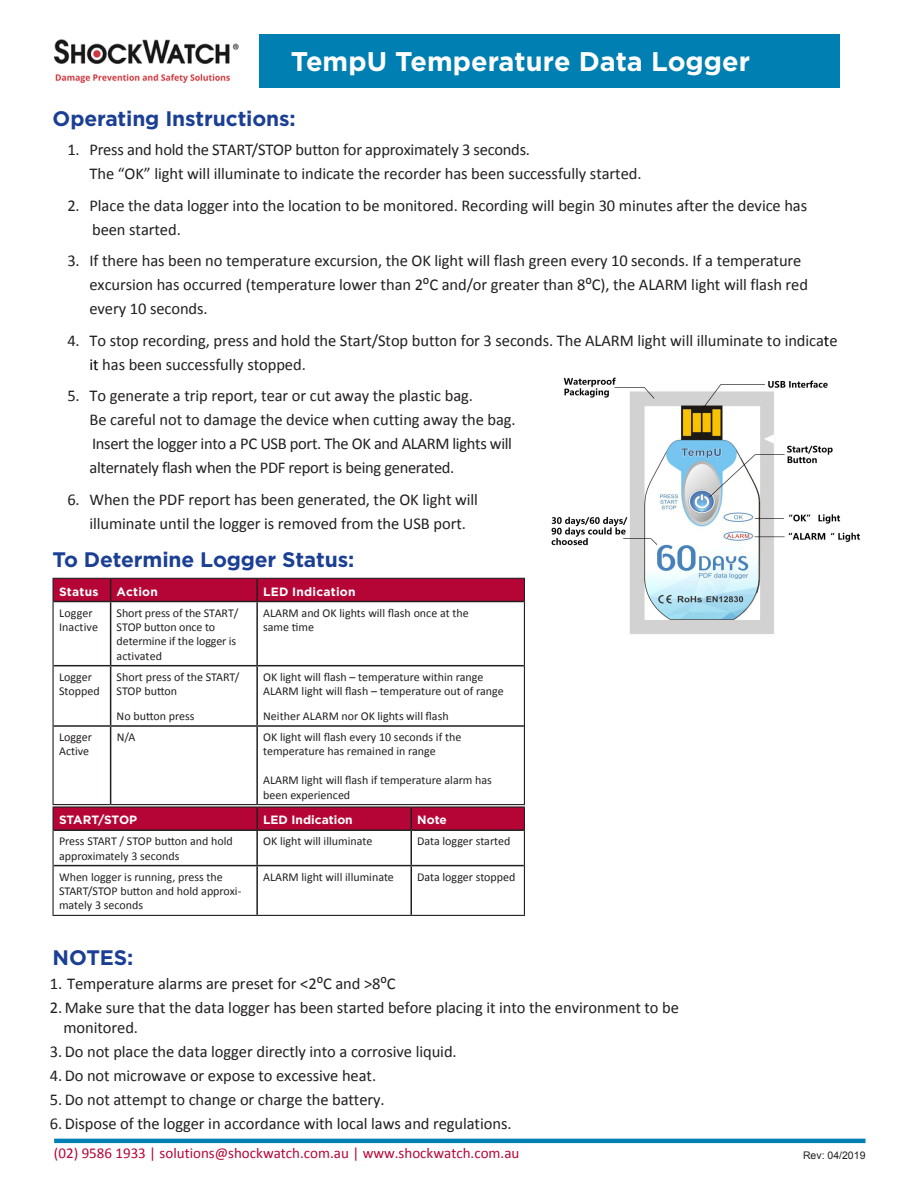
<style>
.page{position:relative;width:918px;height:1188px;background:#fff}
.page>*{position:absolute;margin:0;border:0;box-sizing:border-box;transform-origin:0 0}
.t1{font:700 27px "Gotham";color:#fff}
.t2{font:700 21px "Gotham";letter-spacing:-.005em;color:#1b3f94}
.t3{font:16.5px/24px "Calibri";letter-spacing:-.005em;color:#231f20}
.t4{font:15px "Calibri";color:#b50536}
.t5{font:12px/14.4px "Calibri";color:#231f20}
.t6{font:700 12px "Gotham";color:#fff}
.t7{font:700 12px "Gotham";letter-spacing:.02em;color:#fff}
.t8{font:10.5px "Arial";color:#231f20}
.s1{color:#000}
</style>
<div class="page">
<hr style="left:54px;top:1139px;width:812px;height:4px;background:#007fb2">
<div style="left:259px;top:34px;width:581px;height:54px;background:#007fb2"></div>
<img style="left:551px;top:377px;width:309px;height:257px">
<hr style="left:54px;top:665px;width:57px;height:1px;background:#231f20">
<hr style="left:111px;top:665px;width:146px;height:1px;background:#231f20">
<hr style="left:257px;top:665px;width:267px;height:1px;background:#231f20">
<hr style="left:54px;top:725px;width:57px;height:2px;background:#231f20">
<hr style="left:111px;top:725px;width:146px;height:2px;background:#231f20">
<hr style="left:257px;top:725px;width:267px;height:2px;background:#231f20">
<hr style="left:110px;top:602px;width:1px;height:63px;background:#231f20">
<hr style="left:256px;top:602px;width:2px;height:63px;background:#231f20">
<hr style="left:110px;top:666px;width:1px;height:59px;background:#231f20">
<hr style="left:256px;top:666px;width:2px;height:59px;background:#231f20">
<hr style="left:110px;top:727px;width:1px;height:77px;background:#231f20">
<hr style="left:256px;top:727px;width:2px;height:77px;background:#231f20">
<hr style="left:52px;top:578px;width:59px;height:1px;background:#231f20">
<hr style="left:52px;top:579px;width:2px;height:23px;background:#231f20">
<svg style="left:53px;top:578px;width:472px;height:24px;background:#a60734"></svg>
<hr style="left:52px;top:602px;width:2px;height:64px;background:#231f20">
<hr style="left:524px;top:602px;width:1px;height:64px;background:#231f20">
<hr style="left:52px;top:666px;width:2px;height:60px;background:#231f20">
<hr style="left:524px;top:666px;width:1px;height:60px;background:#231f20">
<hr style="left:52px;top:726px;width:2px;height:78px;background:#231f20">
<hr style="left:524px;top:726px;width:1px;height:78px;background:#231f20">
<hr style="left:52px;top:804px;width:59px;height:1px;background:#231f20">
<hr style="left:111px;top:804px;width:146px;height:1px;background:#231f20">
<hr style="left:257px;top:804px;width:268px;height:1px;background:#231f20">
<hr style="left:54px;top:865px;width:203px;height:1px;background:#231f20">
<hr style="left:257px;top:865px;width:154px;height:1px;background:#231f20">
<hr style="left:411px;top:865px;width:113px;height:1px;background:#231f20">
<hr style="left:54px;top:829px;width:203px;height:2px;background:#231f20">
<hr style="left:257px;top:829px;width:154px;height:2px;background:#231f20">
<hr style="left:411px;top:829px;width:113px;height:2px;background:#231f20">
<hr style="left:256px;top:831px;width:2px;height:34px;background:#231f20">
<hr style="left:410px;top:831px;width:2px;height:34px;background:#231f20">
<hr style="left:256px;top:866px;width:2px;height:49px;background:#231f20">
<hr style="left:410px;top:866px;width:2px;height:49px;background:#231f20">
<hr style="left:52px;top:806px;width:205px;height:2px;background:#231f20">
<hr style="left:52px;top:808px;width:2px;height:22px;background:#231f20">
<hr style="left:257px;top:806px;width:154px;height:2px;background:#231f20">
<hr style="left:411px;top:806px;width:114px;height:2px;background:#231f20">
<svg style="left:53px;top:807px;width:472px;height:23px;background:#ac0634"></svg>
<hr style="left:52px;top:830px;width:2px;height:36px;background:#231f20">
<hr style="left:524px;top:830px;width:1px;height:36px;background:#231f20">
<hr style="left:52px;top:866px;width:2px;height:49px;background:#231f20">
<hr style="left:524px;top:866px;width:1px;height:49px;background:#231f20">
<hr style="left:52px;top:915px;width:205px;height:1px;background:#231f20">
<hr style="left:257px;top:915px;width:154px;height:1px;background:#231f20">
<hr style="left:411px;top:915px;width:114px;height:1px;background:#231f20">
<img style="left:54px;top:40px;width:185px;height:42px">
<h1 class="t1" style="left:291px;top:46px;width:461px">TempU Temperature Data Logger</h1>
<p class="t2" style="left:52px;top:107px;width:245px">Operating Instructions:</p>
<p class="t3" style="left:89px;top:138px;width:554px;text-indent:-22px">1. Press and hold the START/STOP button for approximately 3 seconds.<br>The “OK” light will illuminate to indicate the recorder has been successfully started.</p>
<p class="t3" style="left:92px;top:193px;width:717px;text-indent:-25px">2. Place the data logger into the location to be monitored. Recording will begin 30 minutes after the device has been started.</p>
<p class="t3" style="left:89px;top:249px;width:720px;text-indent:-22px">3. If there has been no temperature excursion, the OK light will flash green every 10 seconds. If a temperature excursion has occurred (temperature lower than 2⁰C and/or greater than 8⁰C), the ALARM light will flash red every 10 seconds.</p>
<p class="t3" style="left:89px;top:328px;width:750px;text-indent:-22px">4. To stop recording, press and hold the Start/Stop button for 3 seconds. The ALARM light will illuminate to indica<span class="s1">t</span>e <span class="s1">it</span> has been successfully stopped.</p>
<p class="t3" style="left:89px;top:384px;width:428px;text-indent:-22px">5. To generate a trip report, tear or cut away the plastic bag.<br>Be careful not to damage the device when cutting away the bag.<br>Insert the logger into a PC USB port. The OK and ALARM lights will alternately flash when the PDF report is being generated.</p>
<p class="t3" style="left:89px;top:487px;width:390px;text-indent:-22px">6. When the PDF report has been generated, the OK light will illuminate until the logger is removed from the USB port.</p>
<p class="t2" style="left:52px;top:547px;width:304px">To Determine Logger Status:</p>
<p class="t6" style="left:59px;top:584px;width:41px">Status</p>
<p class="t6" style="left:117px;top:584px;width:43px">Action</p>
<p class="t7" style="left:263px;top:584px;width:94px">LED Indication</p>
<p class="t5" style="left:59px;top:605px;width:40px">Logger<br>Inactive</p>
<p class="t5" style="left:117px;top:605px;width:123px">Short press of the START/<br>STOP button once to determine if the logger is activated</p>
<p class="t5" style="left:263px;top:605px;width:207px">ALARM and OK lights will flash once at the same time</p>
<p class="t5" style="left:59px;top:670px;width:42px">Logger<br>Stopped</p>
<p class="t5" style="left:117px;top:669px;width:124px">Short press of the START/<br>STOP button</p>
<p class="t5" style="left:117px;top:708px;width:79px">No button press</p>
<p class="t5" style="left:263px;top:669px;width:242px">OK light will flash – temperature within range<br>ALARM light will flash – temperature out of range</p>
<p class="t5" style="left:263px;top:709px;width:187px">Neither ALARM nor OK lights will flash</p>
<p class="t5" style="left:59px;top:730px;width:34px">Logger<br>Active</p>
<p class="t5" style="left:117px;top:730px;width:20px">N/A</p>
<p class="t5" style="left:263px;top:729px;width:200px">OK light will flash every 10 seconds if the temperature has remained in range</p>
<p class="t5" style="left:263px;top:772px;width:230px">ALARM light will flash if temperature alarm has been experienced</p>
<p class="t6" style="left:59px;top:813px;width:80px">START/STOP</p>
<p class="t6" style="left:263px;top:813px;width:91px">LED Indication</p>
<p class="t6" style="left:417px;top:813px;width:31px">Note</p>
<p class="t5" style="left:59px;top:834px;width:175px">Press START / STOP button and hold approximately 3 seconds</p>
<p class="t5" style="left:263px;top:833px;width:111px">OK light will illuminate</p>
<p class="t5" style="left:417px;top:834px;width:95px">Data logger started</p>
<p class="t5" style="left:59px;top:869px;width:184px">When logger is running, press the<br>START/STOP button and hold approxi&shy;mately 3 seconds</p>
<p class="t5" style="left:263px;top:869px;width:132px">ALARM light will illuminate</p>
<p class="t5" style="left:417px;top:869px;width:100px">Data logger stopped</p>
<p class="t2" style="left:52px;top:946px;width:83px">NOTES:</p>
<p class="t3" style="left:50px;top:972px;width:347px">1. Temperature alarms are preset for &lt;2⁰C and &gt;8⁰C</p>
<p class="t3" style="left:63px;top:998px;width:617px;line-height:19.8px;text-indent:-14px">2. Make sure that the data logger has been started before placing it into the environment to be monitored.</p>
<p class="t3" style="left:50px;top:1040px;width:463px">3.Do not place the data logger directly into a corrosive liquid.<br>4.Do not microwave or expose to excessive heat.<br>5.Do not attempt to change or charge the battery.<br>6.Dispose of the logger in accordance with local laws and regulations.</p>
<p class="t4" style="left:54px;top:1144px;width:467px">(02) 9586 1933 | solutions@shockwatch.com.au | www.shockwatch.com.au</p>
<p class="t8" style="left:803px;top:1148px;width:64px">Rev: 04/2019</p>
</div>
